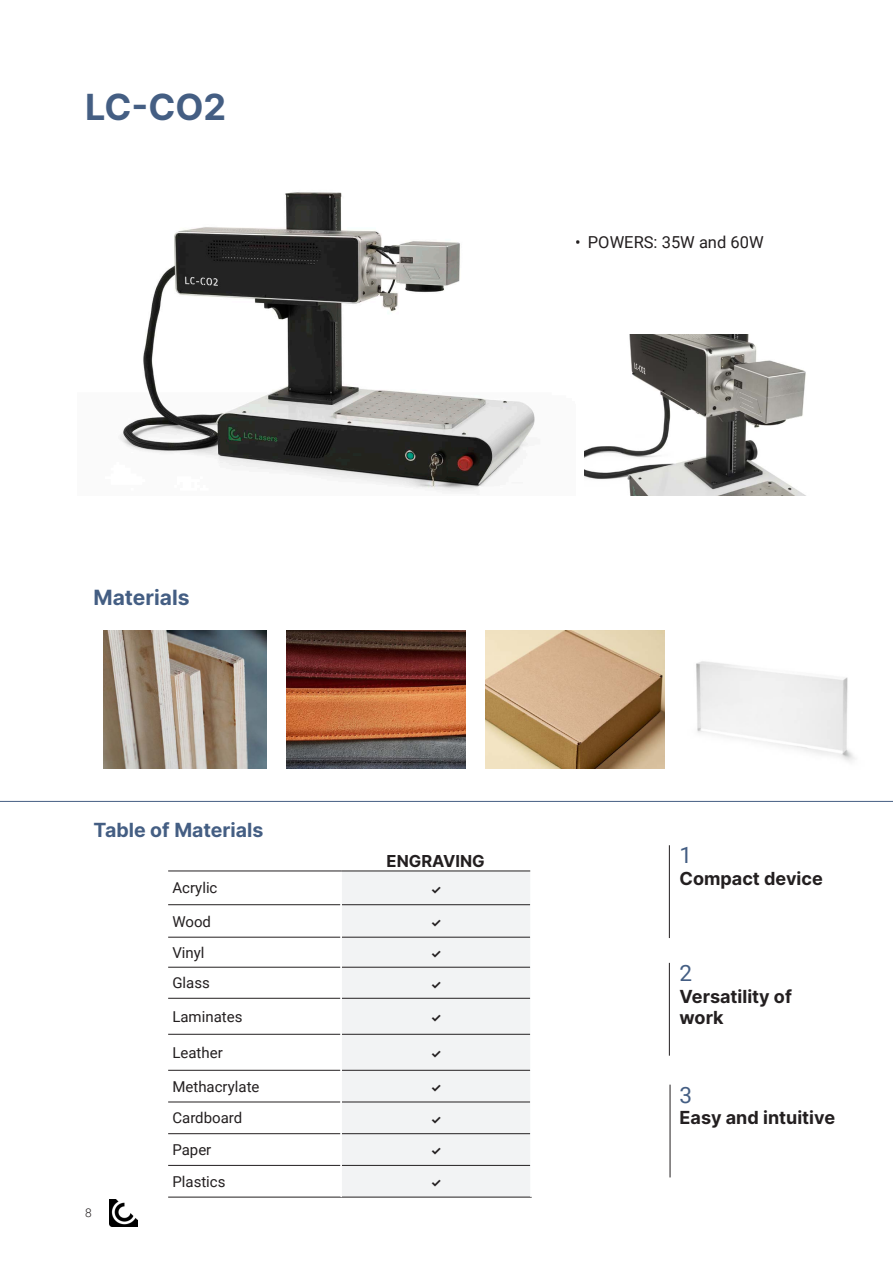
<style>
.page{position:relative;width:893px;height:1263px;background:#fff}
.page>*{position:absolute;margin:0;border:0;box-sizing:border-box;transform-origin:0 0}
.t1{font:700 36px "Inter";color:#445e83}
.t2{font:22.5px "Roboto";color:#445e83}
.t3{font:700 21px "Inter";color:#445e83}
.t4{font:700 19.5px "Inter";color:#445e83}
.t5{font:700 18px/21.6px "Inter";color:#231f20}
.t6{font:16.5px "Roboto";color:#231f20}
.t7{font:700 16.5px "Inter";color:#231f20}
.t8{font:15px "Roboto";color:#231f20}
.t9{font:700 12px "Inter";color:#231f20}
.t10{font:300 12px "Roboto";color:#231f20}
</style>
<div class="page">
<img style="left:110px;top:1199px;width:27px;height:28px">
<div style="left:342px;top:871px;width:188px;height:326px;background:#f2f3f4"></div>
<hr style="left:168px;top:904px;width:172px;height:1px;background:#231f20">
<hr style="left:342px;top:904px;width:188px;height:1px;background:#231f20">
<hr style="left:168px;top:937px;width:172px;height:1px;background:#231f20">
<hr style="left:342px;top:937px;width:188px;height:1px;background:#231f20">
<hr style="left:342px;top:967px;width:188px;height:1px;background:#231f20">
<hr style="left:168px;top:967px;width:172px;height:1px;background:#231f20">
<hr style="left:168px;top:998px;width:172px;height:1px;background:#231f20">
<hr style="left:342px;top:998px;width:188px;height:1px;background:#231f20">
<hr style="left:168px;top:1034px;width:172px;height:1px;background:#231f20">
<hr style="left:342px;top:1034px;width:188px;height:1px;background:#231f20">
<hr style="left:168px;top:1070px;width:172px;height:1px;background:#231f20">
<hr style="left:342px;top:1070px;width:188px;height:1px;background:#231f20">
<hr style="left:168px;top:1102px;width:172px;height:1px;background:#231f20">
<hr style="left:342px;top:1102px;width:188px;height:1px;background:#231f20">
<hr style="left:168px;top:1133px;width:172px;height:1px;background:#231f20">
<hr style="left:342px;top:1133px;width:188px;height:1px;background:#231f20">
<hr style="left:168px;top:1165px;width:172px;height:1px;background:#231f20">
<hr style="left:342px;top:1165px;width:188px;height:1px;background:#231f20">
<hr style="left:168px;top:1197px;width:173px;height:1px;background:#231f20">
<hr style="left:341px;top:1197px;width:191px;height:1px;background:#231f20">
<hr style="left:168px;top:870px;width:173px;height:1px;background:#231f20">
<hr style="left:341px;top:870px;width:189px;height:1px;background:#231f20">
<hr style="left:0;top:801px;width:893px;height:1px;background:#445e83">
<hr style="left:669px;top:845px;width:1px;height:93px;background:#231f20">
<hr style="left:669px;top:963px;width:1px;height:93px;background:#231f20">
<hr style="left:670px;top:1085px;width:1px;height:92px;background:#231f20">
<img style="left:119px;top:192px;width:416px;height:300px">
<img style="left:584px;top:335px;width:222px;height:160px">
<img style="left:104px;top:630px;width:162px;height:138px">
<img style="left:286px;top:630px;width:180px;height:138px">
<img style="left:485px;top:630px;width:180px;height:138px">
<img style="left:696px;top:661px;width:159px;height:101px">
<p class="t1" style="left:85px;top:81px;width:143px">LC-CO2</p>
<p class="t6" style="left:575px;top:230px;width:190px">• POWERS: 35W and 60W</p>
<p class="t3" style="left:94px;top:582px;width:97px">Materials</p>
<p class="t4" style="left:94px;top:816px;width:171px">Table of Materials</p>
<p class="t7" style="left:387px;top:849px;width:100px">ENGRAVING</p>
<p class="t10" style="left:85px;top:1204px;width:8px">8</p>
<p class="t8" style="left:172px;top:878px;width:47px">Acrylic</p>
<p class="t9" style="left:431px;top:880px;width:12px">✓</p>
<p class="t8" style="left:172px;top:911px;width:40px">Wood</p>
<p class="t9" style="left:431px;top:914px;width:12px">✓</p>
<p class="t8" style="left:172px;top:942px;width:34px">Vinyl</p>
<p class="t9" style="left:431px;top:945px;width:12px">✓</p>
<p class="t8" style="left:172px;top:972px;width:39px">Glass</p>
<p class="t9" style="left:431px;top:975px;width:12px">✓</p>
<p class="t8" style="left:172px;top:1006px;width:72px">Laminates</p>
<p class="t9" style="left:431px;top:1009px;width:12px">✓</p>
<p class="t8" style="left:172px;top:1042px;width:52px">Leather</p>
<p class="t9" style="left:431px;top:1045px;width:12px">✓</p>
<p class="t8" style="left:172px;top:1076px;width:89px">Methacrylate</p>
<p class="t9" style="left:431px;top:1079px;width:12px">✓</p>
<p class="t8" style="left:172px;top:1107px;width:71px">Cardboard</p>
<p class="t9" style="left:431px;top:1110px;width:12px">✓</p>
<p class="t8" style="left:172px;top:1139px;width:40px">Paper</p>
<p class="t9" style="left:431px;top:1142px;width:12px">✓</p>
<p class="t8" style="left:172px;top:1171px;width:55px">Plastics</p>
<p class="t9" style="left:431px;top:1174px;width:12px">✓</p>
<p class="t2" style="left:680px;top:840px;width:14px">1</p>
<p class="t5" style="left:680px;top:867px;width:145px">Compact device</p>
<p class="t2" style="left:680px;top:957px;width:14px">2</p>
<p class="t5" style="left:680px;top:985px;width:114px">Versatility of work</p>
<p class="t2" style="left:680px;top:1079px;width:14px">3</p>
<p class="t5" style="left:680px;top:1107px;width:157px">Easy and intuitive</p>
</div>
